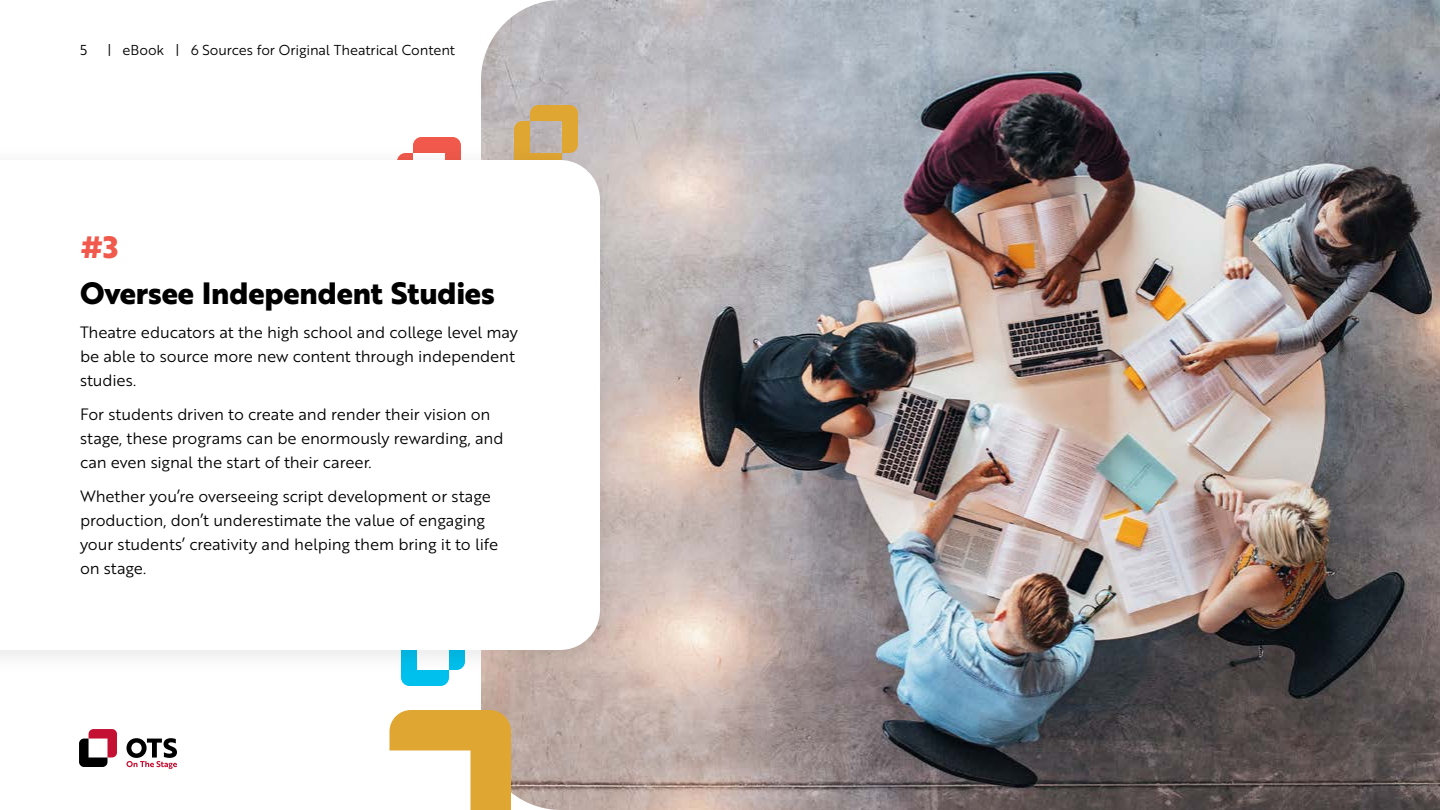
<style>
.page{position:relative;width:1440px;height:810px;background:#fff}
.page>*{position:absolute;margin:0;border:0;box-sizing:border-box;transform-origin:0 0}
.t1{font:700 30px "Brother 1816 Extra";letter-spacing:-.005em;color:#000}
.t2{font:700 30px "Brother 1816 Extra";color:#f0594b}
.t3{font:16px/24px "Brother 1816 Book";letter-spacing:-.005em;color:#000}
.t4{font:14px "Brother 1816 Book";letter-spacing:-.005em;color:#000}
</style>
<div class="page">
<svg style="left:79px;top:729px;width:38px;height:38px"></svg>
<svg style="left:126px;top:738px;width:51px;height:31px"></svg>
<img style="left:481px;top:0;width:959px;height:810px">
<svg style="left:401px;top:678px;width:48px;height:8px"></svg>
<svg style="left:413px;top:137px;width:48px;height:6px"></svg>
<svg style="left:514px;top:105px;width:64px;height:38px;background:#d0ab69"></svg>
<svg style="left:389px;top:710px;width:122px;height:100px"></svg>
<div style="left:0;top:143px;width:623px;height:535px;background:#000;opacity:.1"></div>
<svg style="left:0;top:160px;width:600px;height:490px"></svg>
<p class="t4" style="left:80px;top:40px;width:9px">5</p>
<p class="t4" style="left:107px;top:40px;width:349px">| eBook | 6 Sources for Original Theatrical Content</p>
<h1 class="t2" style="left:80px;top:224px;width:40px">#3</h1>
<h1 class="t1" style="left:80px;top:270px;width:417px">Oversee Independent Studies</h1>
<p class="t3" style="left:80px;top:319px;width:440px">Theatre educators at the high school and college level may be able to source more new content through independent studies.</p>
<p class="t3" style="left:80px;top:401px;width:425px">For students driven to create and render their vision on stage, these programs can be enormously rewarding, and can even signal the start of their career.</p>
<p class="t3" style="left:80px;top:483px;width:420px">Whether you’re overseeing script development or stage production, don’t underestimate the value of engaging your students’ creativity and helping them bring it to life on stage.</p>
</div>
